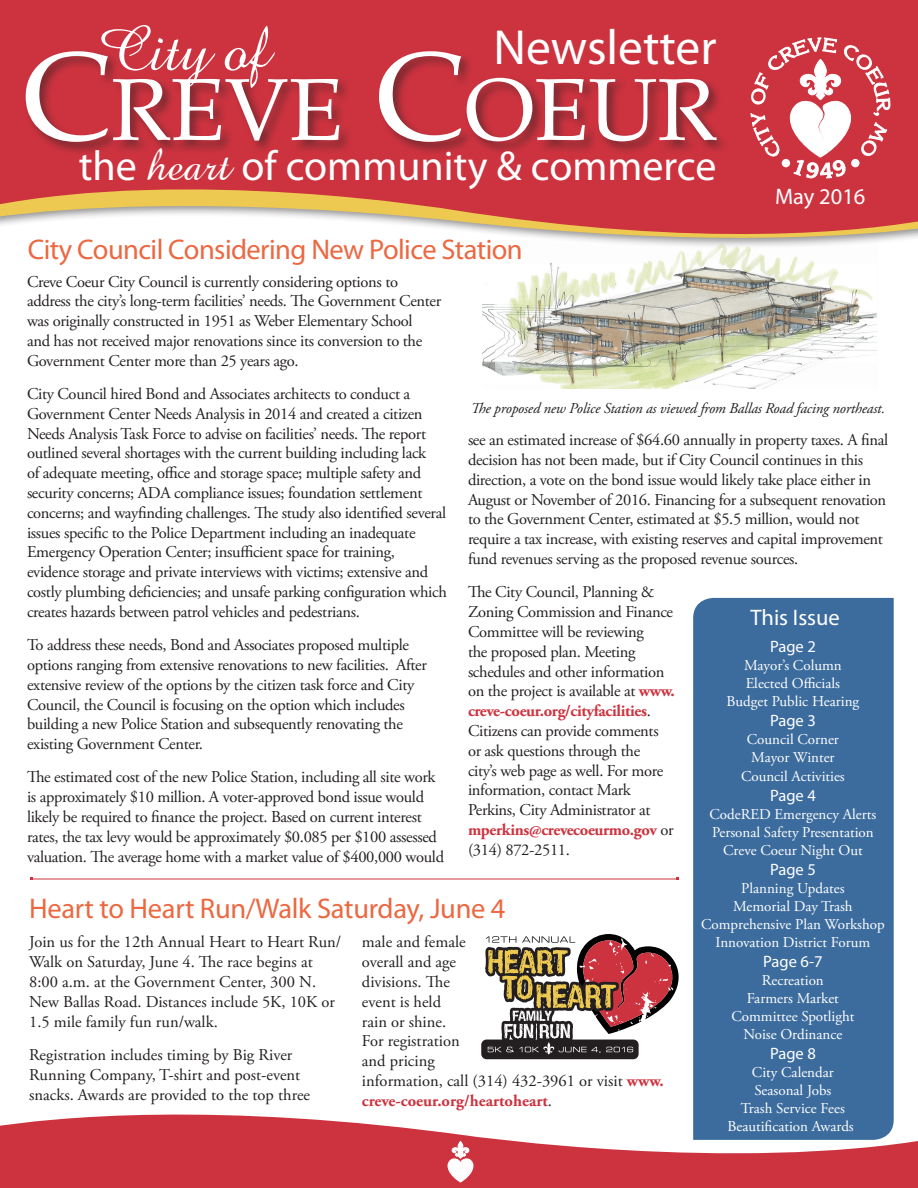
<style>
.page{position:relative;width:918px;height:1188px;background:#fff}
.page>*{position:absolute;margin:0;border:0;box-sizing:border-box;transform-origin:0 0}
.t1{font:63px "Amazone BT";color:#fff}
.t2{font:49.5px "Myriad Pro";color:#fff}
.t3{font:42px "Myriad Pro";color:#fff}
.Headings{font:28.5px "Myriad Pro";letter-spacing:-.02em;color:#eb6841}
.t4{font:22.5px "Myriad Pro";color:#fff}
.Paragraph_body{font:16.5px/19.8px "Adobe Garamond Pro";letter-spacing:-.02em;color:#231f20}
.Paragraph_body-2{font:16.5px/19.8px "Adobe Garamond Pro";color:#231f20}
.Paragraph_body-3{font:16.5px "Myriad Pro";color:#fff}
.Paragraph_body-4{font:15px "Adobe Garamond Pro";color:#fff}
.Paragraph_body-5{font:italic 15px "Adobe Garamond Pro";letter-spacing:-.01em;color:#231f20}
.s1{font-family:"Amazone BT";font-size:46.5px}
.s2{font-weight:700;color:#cc333f}
</style>
<div class="page">
<img style="left:482px;top:250px;width:395px;height:138px">
<svg style="left:0;top:0;width:918px;height:250px;fill:#cc333f"></svg>
<div style="left:23px;top:48px;width:707px;height:107px;background:#231f20;opacity:.5"></div>
<svg style="left:26px;top:51px;width:313px;height:91px"></svg>
<svg style="left:379px;top:51px;width:82px;height:91px"></svg>
<svg style="left:467px;top:78px;width:250px;height:63px"></svg>
<svg style="left:750px;top:37px;width:141px;height:143px"></svg>
<svg style="left:0;top:1114px;width:918px;height:74px;fill:#cc333f"></svg>
<svg style="left:448px;top:1141px;width:25px;height:41px"></svg>
<hr style="left:31px;top:879px;width:647px;height:1px;background:#cc333f">
<svg style="left:481px;top:934px;width:198px;height:125px"></svg>
<div style="left:693px;top:598px;width:201px;height:542px;background:#3c6c9e"></div>
<p class="t1" style="left:99px;top:13px;width:171px">City of</p>
<p class="t2" style="left:494px;top:17px;width:225px">Newsletter</p>
<p class="t3" style="left:79px;top:140px;width:639px">the <span class="s1">heart</span> of community &amp; commerce</p>
<p class="Headings" style="left:28px;top:232px;width:496px">City Council Considering New Police Station</p>
<p class="t4" style="left:775px;top:183px;width:92px">May 2016</p>
<p class="Paragraph_body" style="left:27px;top:272px;width:416px">Creve Coeur City Council is currently considering options to address the city’s long-term facilities’ needs. The Government Center was originally constructed in 1951 as Weber Elementary School<br>and has not received major renovations since its conversion to the Government Center more than 25 years ago.</p>
<p class="Paragraph_body" style="left:27px;top:384px;width:421px">City Council hired Bond and Associates architects to conduct a Government Center Needs Analysis in 2014 and created a citizen Needs Analysis Task Force to advise on facilities’ needs. The report outlined several shortages with the current building including lack<br>of adequate meeting, office and storage space; multiple safety and security concerns; ADA compliance issues; foundation settlement concerns; and wayfinding challenges. The study also identified several issues specific to the Police Department including an inadequate Emergency Operation Center; insufficient space for training, evidence storage and private interviews with victims; extensive and costly plumbing deficiencies; and unsafe parking configuration which creates hazards between patrol vehicles and pedestrians.</p>
<p class="Paragraph_body" style="left:27px;top:636px;width:401px">To address these needs, Bond and Associates proposed multiple options ranging from extensive renovations to new facilities. After extensive review of the options by the citizen task force and City Council, the Council is focusing on the option which includes building a new Police Station and subsequently renovating the existing Government Center.</p>
<p class="Paragraph_body" style="left:27px;top:768px;width:419px">The estimated cost of the new Police Station, including all site work is approximately $10 million. A voter-approved bond issue would likely be required to finance the project. Based on current interest rates, the tax levy would be approximately $0.085 per $100 assessed valuation. The average home with a market value of $400,000 would</p>
<p class="Paragraph_body-5" style="left:471px;top:399px;width:416px">The proposed new Police Station as viewed from Ballas Road facing northeast.</p>
<p class="Paragraph_body" style="left:468px;top:431px;width:422px">see an estimated increase of $64.60 annually in property taxes. A final decision has not been made, but if City Council continues in this direction, a vote on the bond issue would likely take place either in August or November of 2016. Financing for a subsequent renovation to the Government Center, estimated at $5.5 million, would not require a tax increase, with existing reserves and capital improvement fund revenues serving as the proposed revenue sources.</p>
<p class="Paragraph_body" style="left:468px;top:583px;width:208px">The City Council, Planning &amp;<br>Zoning Commission and Finance<br>Committee will be reviewing<br>the proposed plan. Meeting schedules and other information on the project is available at <span class="s2">www. creve-coeur.org/cityfacilities</span>.<br>Citizens can provide comments or ask questions through the<br>city’s web page as well. For more information, contact Mark<br>Perkins, City Administrator at <span class="s2">mperkins@crevecoeurmo.gov</span> or (314) 872-2511.</p>
<p class="t4" style="left:751px;top:604px;width:91px">This Issue</p>
<p class="Paragraph_body-3" style="left:770px;top:636px;width:47px">Page 2</p>
<p class="Paragraph_body-4" style="left:744px;top:656px;width:99px">Mayor’s Column</p>
<p class="Paragraph_body-4" style="left:746px;top:674px;width:96px">Elected Officials</p>
<p class="Paragraph_body-4" style="left:727px;top:692px;width:134px">Budget Public Hearing</p>
<p class="Paragraph_body-3" style="left:770px;top:710px;width:47px">Page 3</p>
<p class="Paragraph_body-4" style="left:747px;top:730px;width:94px">Council Corner</p>
<p class="Paragraph_body-4" style="left:751px;top:748px;width:85px">Mayor Winter</p>
<p class="Paragraph_body-4" style="left:741px;top:768px;width:105px">Council Activities</p>
<p class="Paragraph_body-3" style="left:770px;top:785px;width:47px">Page 4</p>
<p class="Paragraph_body-4" style="left:709px;top:805px;width:168px">CodeRED Emergency Alerts</p>
<p class="Paragraph_body-4" style="left:712px;top:823px;width:163px">Personal Safety Presentation</p>
<p class="Paragraph_body-4" style="left:723px;top:841px;width:141px">Creve Coeur Night Out</p>
<p class="Paragraph_body-3" style="left:770px;top:859px;width:47px">Page 5</p>
<p class="Paragraph_body-4" style="left:741px;top:879px;width:105px">Planning Updates</p>
<p class="Paragraph_body-4" style="left:733px;top:897px;width:121px">Memorial Day Trash</p>
<p class="Paragraph_body-4" style="left:701px;top:915px;width:185px">Comprehensive Plan Workshop</p>
<p class="Paragraph_body-4" style="left:715px;top:933px;width:156px">Innovation District Forum</p>
<p class="Paragraph_body-3" style="left:763px;top:951px;width:61px">Page 6-7</p>
<p class="Paragraph_body-4" style="left:762px;top:971px;width:63px">Recreation</p>
<p class="Paragraph_body-4" style="left:747px;top:989px;width:93px">Farmers Market</p>
<p class="Paragraph_body-4" style="left:731px;top:1007px;width:125px">Committee Spotlight</p>
<p class="Paragraph_body-4" style="left:744px;top:1025px;width:100px">Noise Ordinance</p>
<p class="Paragraph_body-3" style="left:770px;top:1043px;width:47px">Page 8</p>
<p class="Paragraph_body-4" style="left:752px;top:1063px;width:83px">City Calendar</p>
<p class="Paragraph_body-4" style="left:754px;top:1081px;width:79px">Seasonal Jobs</p>
<p class="Paragraph_body-4" style="left:741px;top:1099px;width:105px">Trash Service Fees</p>
<p class="Paragraph_body-4" style="left:728px;top:1117px;width:128px">Beautification Awards</p>
<p class="Headings" style="left:29px;top:891px;width:478px">Heart to Heart Run/Walk Saturday, June 4</p>
<p class="Paragraph_body-2" style="left:29px;top:933px;width:314px">Join us for the 12th Annual Heart to Heart Run/ Walk on Saturday, June 4. The race begins at 8:00 a.m. at the Government Center, 300 N.<br>New Ballas Road. Distances include 5K, 10K or 1.5 mile family fun run/walk.</p>
<p class="Paragraph_body-2" style="left:29px;top:1045px;width:282px">Registration includes timing by Big River<br>Running Company, T-shirt and post-event snacks. Awards are provided to the top three</p>
<p class="Paragraph_body-2" style="left:362px;top:933px;width:303px">male and female<br>overall and age<br>divisions. The<br>event is held<br>rain or shine.<br>For registration<br>and pricing<br>information, call (314) 432-3961 or visit <span class="s2">www. creve-coeur.org/heartoheart</span>.</p>
</div>
